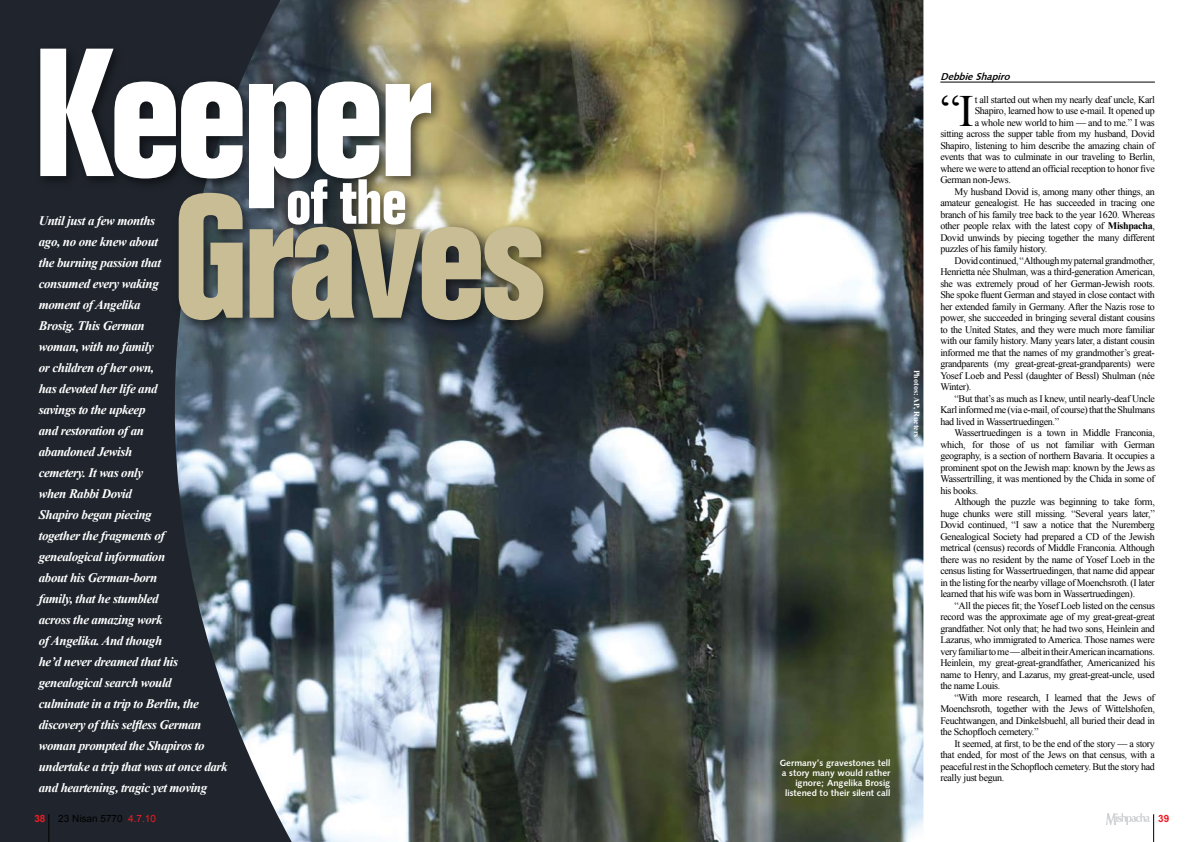
<style>
.page{position:relative;width:1191px;height:842px;background:#fff}
.page>*{position:absolute;margin:0;border:0;box-sizing:border-box;transform-origin:0 0}
.t1{font:700 condensed 176.7px "Layout S Si";letter-spacing:-.03em;color:#fff}
.t2{font:700 condensed 169.9px "Layout S Si";letter-spacing:-.03em;color:#c8bd95}
.t3{font:700 condensed 61.6px "Layout S Si";color:#fff}
.t4{font:44.7px "Times New Roman";color:#000}
.t5{font:italic 700 13px/21px "Times New Roman";letter-spacing:-.03em;color:#fff}
.t6{font:10px "Times New Roman";letter-spacing:-.03em;color:#000}
.t7{font:10px "Arial";color:#000}
.t8{font:italic 10px "Humanist 531 BT Bold A";color:#000}
.t9{font:700 10px "Arial";color:#ed1c24}
.t10{font:9px/10px "Humanist 531 BT Bold A";color:#fff;text-align:right}
.t11{font:700 8px "Times New Roman";color:#fff}
.s1{font-weight:700}
.s2{color:#ed1c24}
</style>
<div class="page">
<div style="left:0;top:0;width:431px;height:842px;background:#20252d"></div>
<hr style="left:940px;top:82px;width:214px;height:1px;background:#000">
<img style="left:174px;top:0;width:749px;height:842px">
<div style="left:34px;top:43px;width:522px;height:290px;background:#000;opacity:.55"></div>
<svg style="left:49px;top:814px;width:1px;height:28px"></svg>
<svg style="left:1153px;top:814px;width:1px;height:28px"></svg>
<img style="left:1106px;top:813px;width:43px;height:12px">
<h1 class="t1" style="left:33px;top:14px;width:400px">Keeper</h1>
<h3 class="t3" style="left:286px;top:167px;width:122px">of the</h3>
<h2 class="t2" style="left:173px;top:162px;width:375px">Graves</h2>
<p class="t5" style="left:39px;top:210px;width:190px">Until just a few months<br>ago, no one knew about<br>the burning passion that<br>consumed every waking<br>moment of Angelika<br>Brosig. This German<br>woman, with no family<br>or children of her own,<br>has devoted her life and<br>savings to the upkeep<br>and restoration of an<br>abandoned Jewish<br>cemetery. It was only<br>when Rabbi Dovid<br>Shapiro began piecing<br>together the fragments of genealogical information<br>about his German-born<br>family, that he stumbled<br>across the amazing work<br>of Angelika. And though<br>he’d never dreamed that his genealogical search would<br>culminate in a trip to Berlin, the discovery of this selfless German woman prompted the Shapiros to undertake a trip that was at once dark and heartening, tragic yet moving</p>
<p class="t10" style="left:780px;top:758px;width:112px">Germany’s gravestones tell a story many would rather ignore; Angelika Brosig listened to their silent call</p>
<p class="t11" style="left:922px;top:370px;width:69px;rotate:90deg">Photos: AP, Rueters</p>
<p class="t8" style="left:940px;top:70px;width:74px">DebbieShapiro</p>
<h3 class="t4" style="left:940px;top:81px;width:35px">“I</h3>
<p class="t6" style="left:974px;top:93px;width:182px">t all started out when my nearly deaf uncle, Karl</p>
<p class="t6" style="left:974px;top:104px;width:182px">Shapiro, learned how to use e-mail. It opened up</p>
<p class="t6" style="left:974px;top:116px;width:182px">a whole new world to him — and to me.” I was</p>
<p class="t6" style="left:940px;top:127px;width:216px">sitting across the supper table from my husband, Dovid</p>
<p class="t6" style="left:940px;top:139px;width:216px">Shapiro, listening to him describe the amazing chain of</p>
<p class="t6" style="left:940px;top:150px;width:216px">events that was to culminate in our traveling to Berlin,</p>
<p class="t6" style="left:940px;top:162px;width:216px">where we were to attend an official reception to honor five</p>
<p class="t6" style="left:940px;top:173px;width:72px">German non-Jews.</p>
<p class="t6" style="left:954px;top:185px;width:202px">My husband Dovid is, among many other things, an</p>
<p class="t6" style="left:940px;top:196px;width:216px">amateur genealogist. He has succeeded in tracing one</p>
<p class="t6" style="left:940px;top:208px;width:216px">branch of his family tree back to the year 1620. Whereas</p>
<p class="t6" style="left:940px;top:219px;width:216px">other people relax with the latest copy of <span class="s1">Mishpacha</span>,</p>
<p class="t6" style="left:940px;top:231px;width:216px">Dovid unwinds by piecing together the many different</p>
<p class="t6" style="left:940px;top:242px;width:109px">puzzles of his family history.</p>
<p class="t6" style="left:954px;top:254px;width:202px">Dovid continued, “Although my paternal grandmother,</p>
<p class="t6" style="left:940px;top:265px;width:216px">Henrietta née Shulman, was a third-generation American,</p>
<p class="t6" style="left:940px;top:277px;width:216px">she was extremely proud of her German-Jewish roots.</p>
<p class="t6" style="left:940px;top:288px;width:216px">She spoke fluent German and stayed in close contact with</p>
<p class="t6" style="left:940px;top:300px;width:216px">her extended family in Germany. After the Nazis rose to</p>
<p class="t6" style="left:940px;top:311px;width:216px">power, she succeeded in bringing several distant cousins</p>
<p class="t6" style="left:940px;top:323px;width:216px">to the United States, and they were much more familiar</p>
<p class="t6" style="left:940px;top:334px;width:216px">with our family history. Many years later, a distant cousin</p>
<p class="t6" style="left:940px;top:346px;width:216px">informed me that the names of my grandmother’s great-</p>
<p class="t6" style="left:940px;top:357px;width:216px">grandparents (my great-great-great-grandparents) were</p>
<p class="t6" style="left:940px;top:369px;width:216px">Yosef Loeb and Pessl (daughter of Bessl) Shulman (née</p>
<p class="t6" style="left:940px;top:380px;width:33px">Winter).</p>
<p class="t6" style="left:954px;top:392px;width:202px">“But that’s as much as I knew, until nearly-deaf Uncle</p>
<p class="t6" style="left:940px;top:403px;width:216px">Karl informed me (via e-mail, of course) that the Shulmans</p>
<p class="t6" style="left:940px;top:415px;width:120px">had lived in Wassertruedingen.”</p>
<p class="t6" style="left:954px;top:426px;width:202px">Wassertruedingen is a town in Middle Franconia,</p>
<p class="t6" style="left:940px;top:438px;width:216px">which, for those of us not familiar with German</p>
<p class="t6" style="left:940px;top:449px;width:216px">geography, is a section of northern Bavaria. It occupies a</p>
<p class="t6" style="left:940px;top:461px;width:216px">prominent spot on the Jewish map: known by the Jews as</p>
<p class="t6" style="left:940px;top:472px;width:216px">Wassertrilling, it was mentioned by the Chida in some of</p>
<p class="t6" style="left:940px;top:484px;width:39px">his books.</p>
<p class="t6" style="left:954px;top:495px;width:202px">Although the puzzle was beginning to take form,</p>
<p class="t6" style="left:940px;top:507px;width:216px">huge chunks were still missing. “Several years later,”</p>
<p class="t6" style="left:940px;top:518px;width:216px">Dovid continued, “I saw a notice that the Nuremberg</p>
<p class="t6" style="left:940px;top:530px;width:216px">Genealogical Society had prepared a CD of the Jewish</p>
<p class="t6" style="left:940px;top:541px;width:216px">metrical (census) records of Middle Franconia. Although</p>
<p class="t6" style="left:940px;top:553px;width:216px">there was no resident by the name of Yosef Loeb in the</p>
<p class="t6" style="left:940px;top:564px;width:216px">census listing for Wassertruedingen, that name did appear</p>
<p class="t6" style="left:940px;top:576px;width:216px">in the listing for the nearby village of Moenchsroth. (I later</p>
<p class="t6" style="left:940px;top:587px;width:196px">learned that his wife was born in Wassertruedingen).</p>
<p class="t6" style="left:954px;top:599px;width:202px">“All the pieces fit; the Yosef Loeb listed on the census</p>
<p class="t6" style="left:940px;top:610px;width:216px">record was the approximate age of my great-great-great</p>
<p class="t6" style="left:940px;top:622px;width:216px">grandfather. Not only that; he had two sons, Heinlein and</p>
<p class="t6" style="left:940px;top:633px;width:216px">Lazarus, who immigrated to America. Those names were</p>
<p class="t6" style="left:940px;top:645px;width:216px">very familiar to me — albeit in their American incarnations.</p>
<p class="t6" style="left:940px;top:656px;width:216px">Heinlein, my great-great-grandfather, Americanized his</p>
<p class="t6" style="left:940px;top:668px;width:216px">name to Henry, and Lazarus, my great-great-uncle, used</p>
<p class="t6" style="left:940px;top:679px;width:61px">the name Louis.</p>
<p class="t6" style="left:954px;top:691px;width:202px">“With more research, I learned that the Jews of</p>
<p class="t6" style="left:940px;top:702px;width:216px">Moenchsroth, together with the Jews of Wittelshofen,</p>
<p class="t6" style="left:940px;top:714px;width:216px">Feuchtwangen, and Dinkelsbuehl, all buried their dead in</p>
<p class="t6" style="left:940px;top:725px;width:100px">the Schopfloch cemetery.”</p>
<p class="t6" style="left:954px;top:737px;width:202px">It seemed, at first, to be the end of the story — a story</p>
<p class="t6" style="left:940px;top:748px;width:216px">that ended, for most of the Jews on that census, with a</p>
<p class="t6" style="left:940px;top:760px;width:216px">peaceful rest in the Schopfloch cemetery. But the story had</p>
<p class="t6" style="left:940px;top:771px;width:66px">really just begun.</p>
<p class="t9" style="left:34px;top:811px;width:13px">38</p>
<p class="t7" style="left:58px;top:811px;width:99px">23 Nisan 5770 <span class="s2">4.7.10</span></p>
<p class="t9" style="left:1158px;top:812px;width:13px">39</p>
</div>
